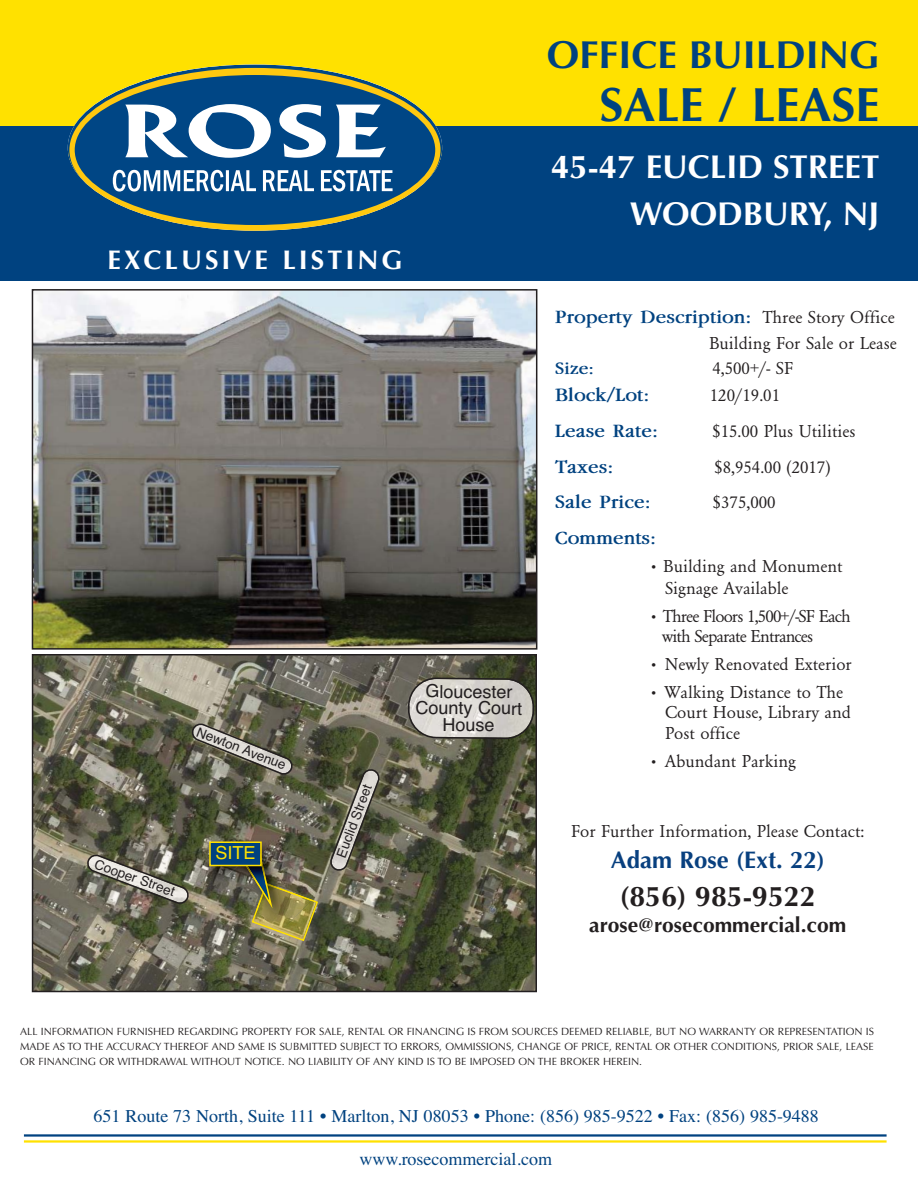
<style>
.page{position:relative;width:918px;height:1188px;background:#fff}
.page>*{position:absolute;margin:0;border:0;box-sizing:border-box;transform-origin:0 0}
.t1{font:700 48px "Optima";color:#004280}
.t2{font:700 39px "Optima";color:#004280}
.t3{font:700 33px/47.1px "Optima";color:#fff;text-align:right}
.t4{font:700 28.5px "Optima";color:#231f20}
.t5{font:700 27px "Optima";letter-spacing:.11em;color:#fff}
.t6{font:700 24px "Optima";color:#08407f}
.t7{font:700 21px "Optima";color:#231f20}
.t8{font:700 19.5px "Garamond";color:#004280}
.t9{font:18px/20.4px "Garamond";color:#231f20}
.t10{font:18px "Times";color:#004280}
.t11{font:18px/20.4px "Garamond";letter-spacing:-.045em;color:#231f20}
.t12{font:18px/16.5px "Helvetica";letter-spacing:-.005em;color:#231f20;text-align:center}
.t13{font:700 18px "Garamond";color:#004280}
.t14{font:18px "Helvetica";color:#ffe100}
.t15{font:13.5px "Times";color:#004280}
.t16{font:13.5px "Helvetica";color:#231f20}
.t17{font:10.5px/15px "Optima";color:#231f20;text-align:justify}
.s1{font-weight:400;font-size:18px;color:#231f20}
</style>
<div class="page">
<div style="left:0;top:0;width:918px;height:133px;background:#ffe100"></div>
<div style="left:0;top:126px;width:918px;height:154px;background:#004280"></div>
<svg style="left:68px;top:64px;width:374px;height:167px"></svg>
<div style="left:75px;top:75px;width:360px;height:150px;background:#004685;border-radius:50%"></div>
<svg style="left:125px;top:104px;width:261px;height:54px"></svg>
<svg style="left:113px;top:170px;width:280px;height:22px"></svg>
<hr style="left:24px;top:1140px;width:863px;height:3px;background:#ffe100">
<hr style="left:24px;top:1134px;width:863px;height:3px;background:#004280">
<img style="left:35px;top:292px;width:499px;height:355px">
<div style="left:32px;top:289px;width:505px;height:361px;border:2px solid #231f20"></div>
<img style="left:35px;top:657px;width:499px;height:332px">
<div style="left:32px;top:654px;width:505px;height:338px;border:2px solid #231f20"></div>
<img style="left:233px;top:886px;width:12px;height:24px">
<img style="left:202px;top:835px;width:80px;height:51px">
<img style="left:225px;top:839px;width:57px;height:47px">
<img style="left:245px;top:853px;width:74px;height:89px">
<img style="left:245px;top:853px;width:22px;height:33px">
<div style="left:211px;top:843px;width:49px;height:22px;background:#004280"></div>
<div style="left:209px;top:842px;width:53px;height:24px;border:2px solid #ffe100"></div>
<svg style="left:329px;top:768px;width:52px;height:104px;background:#7c7b6c"></svg>
<svg style="left:86px;top:853px;width:104px;height:52px;background:#8a887b"></svg>
<svg style="left:191px;top:722px;width:103px;height:54px;background:#817f71"></svg>
<svg style="left:408px;top:677px;width:126px;height:62px;background:#bebcb5"></svg>
<h3 class="t5" style="left:108px;top:248px;width:296px">EXCLUSIVE LISTING</h3>
<p class="t16" style="left:199px;top:727px;width:96px;rotate:21deg">Newton Avenue</p>
<p class="t16" style="left:97px;top:859px;width:86px;rotate:20deg">Cooper Street</p>
<h3 class="t14" style="left:215px;top:846px;width:42px">SITE</h3>
<p class="t16" style="left:336px;top:855px;width:78px;rotate:-69deg">Euclid Street</p>
<h3 class="t12" style="left:416px;top:685px;width:108px">Gloucester<br>County Court<br>House</h3>
<h2 class="t2" style="left:547px;top:39px;width:334px">OFFICE BUILDING</h2>
<h1 class="t1" style="left:599px;top:85px;width:282px">SALE / LEASE</h1>
<h3 class="t3" style="left:551px;top:147px;width:330px">45-47 EUCLID STREET<br>WOODBURY, NJ</h3>
<h3 class="t8" style="left:555px;top:309px;width:341px">Property Description: <span class="s1">Three Story Office</span></h3>
<h3 class="t9" style="left:709px;top:334px;width:189px">Building For Sale or Lease</h3>
<h3 class="t13" style="left:555px;top:362px;width:40px">Size:</h3>
<h3 class="t9" style="left:713px;top:360px;width:82px">4,500+/- SF</h3>
<h3 class="t8" style="left:555px;top:387px;width:96px">Block/Lot:</h3>
<h3 class="t9" style="left:710px;top:386px;width:72px">120/19.01</h3>
<h3 class="t8" style="left:555px;top:423px;width:104px">Lease Rate:</h3>
<h3 class="t9" style="left:712px;top:422px;width:145px">$15.00 Plus Utilities</h3>
<h3 class="t8" style="left:555px;top:459px;width:60px">Taxes:</h3>
<h3 class="t9" style="left:714px;top:458px;width:118px">$8,954.00 (2017)</h3>
<h3 class="t8" style="left:555px;top:495px;width:97px">Sale Price:</h3>
<h3 class="t9" style="left:713px;top:494px;width:64px">$375,000</h3>
<h3 class="t8" style="left:555px;top:531px;width:103px">Comments:</h3>
<h3 class="t9" style="left:665px;top:557px;width:179px;line-height:21.9px;text-indent:-17px">• Building and Monument<br>Signage Available</h3>
<h3 class="t11" style="left:662px;top:607px;width:190px;text-indent:-14px">• Three Floors 1,500+/-SF Each with Separate Entrances</h3>
<h3 class="t9" style="left:649px;top:655px;width:205px">• Newly Renovated Exterior</h3>
<h3 class="t9" style="left:665px;top:683px;width:188px;text-indent:-17px">• Walking Distance to The<br>Court House, Library and<br>Post office</h3>
<h3 class="t9" style="left:649px;top:752px;width:149px">• Abundant Parking</h3>
<h3 class="t9" style="left:571px;top:822px;width:295px">For Further Information, Please Contact:</h3>
<h3 class="t6" style="left:611px;top:850px;width:216px">Adam Rose (Ext. 22)</h3>
<h3 class="t4" style="left:620px;top:885px;width:197px">(856) 985-9522</h3>
<h3 class="t7" style="left:589px;top:916px;width:259px">arose@rosecommercial.com</h3>
<p class="t17" style="left:20px;top:1024px;width:855px">ALL INFORMATION FURNISHED REGARDING PROPERTY FOR SALE, RENTAL OR FINANCING IS FROM SOURCES DEEMED RELIABLE, BUT NO WARRANTY OR REPRESENTATION IS MADE AS TO THE ACCURACY THEREOF AND SAME IS SUBMITTED SUBJECT TO ERRORS, OMMISSIONS, CHANGE OF PRICE, RENTAL OR OTHER CONDITIONS, PRIOR SALE, LEASE OR FINANCING OR WITHDRAWAL WITHOUT NOTICE. NO LIABILITY OF ANY KIND IS TO BE IMPOSED ON THE BROKER HEREIN.</p>
<h3 class="t10" style="left:93px;top:1110px;width:727px">651 Route 73 North, Suite 111 • Marlton, NJ 08053 • Phone: (856) 985-9522 • Fax: (856) 985-9488</h3>
<h3 class="t10" style="left:359px;top:1153px;width:194px">www.rosecommercial.com</h3>
<p class="t15" style="left:240px;top:1115px;width:581px">12000 Lincoln Drive West, Suite 111 • Marlton, NJ 08053 • Phone: (856) 985-9522 • Fax: (856) 985-9488</p>
<p class="t15" style="left:388px;top:1155px;width:146px">www.rosecommercial.com</p>
</div>
